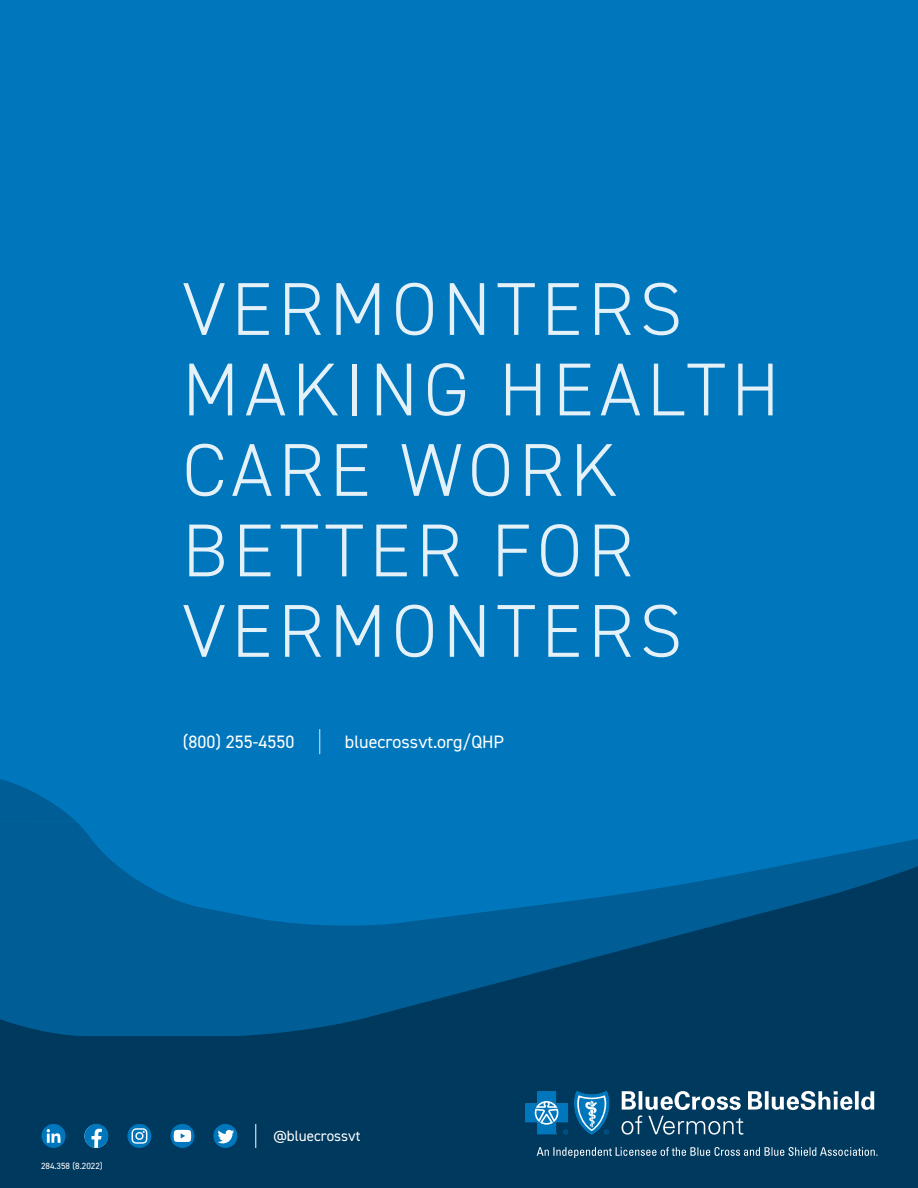
<style>
.page{position:relative;width:918px;height:1188px;background:#0077bd}
.page>*{position:absolute;margin:0;border:0;box-sizing:border-box;transform-origin:0 0}
.t1{font:300 75px/80.6px "DIN2014";letter-spacing:.08em;color:#fff}
.body_copy_white{font:18px "DIN2014";color:#fff}
.body_copy_white-2{font:15px "DIN2014";color:#fff}
.t2{font:9px "DIN2014";color:#fff}
.s1{font-weight:200;font-size:27px}
</style>
<div class="page">
<svg style="left:0;top:779px;width:918px;height:409px"></svg>
<svg style="left:213px;top:1124px;width:24px;height:24px"></svg>
<svg style="left:42px;top:1124px;width:24px;height:24px"></svg>
<svg style="left:84px;top:1124px;width:25px;height:24px"></svg>
<svg style="left:127px;top:1124px;width:25px;height:24px"></svg>
<svg style="left:170px;top:1124px;width:25px;height:24px"></svg>
<svg style="left:255px;top:1124px;width:1px;height:24px"></svg>
<svg style="left:537px;top:1147px;width:340px;height:11px;background:#376380"></svg>
<svg style="left:622px;top:1091px;width:252px;height:44px;background:#396582"></svg>
<svg style="left:525px;top:1091px;width:85px;height:44px"></svg>
<p class="t1" style="left:183px;top:269px;width:598px">VERMONTERS<br>MAKING HEALTH<br>CARE WORK<br>BETTER FOR<br>VERMONTERS</p>
<p class="body_copy_white" style="left:183px;top:730px;width:323px">(800) 255-4550 <span class="s1">|</span> bluecrossvt.org/QHP</p>
<p class="t2" style="left:41px;top:1160px;width:63px">284.358 (8.2022)</p>
<p class="body_copy_white-2" style="left:274px;top:1126px;width:88px">@bluecrossvt</p>
</div>
